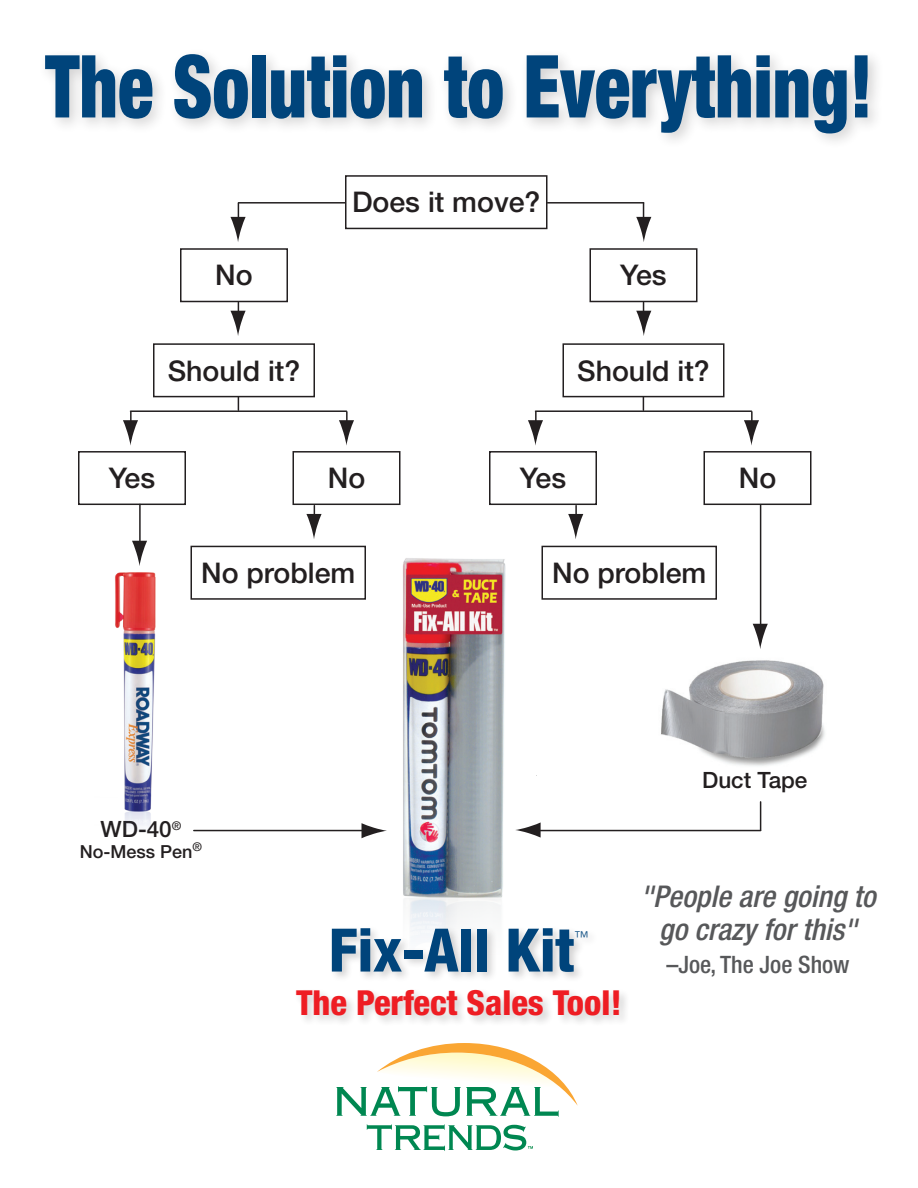
<style>
.page{position:relative;width:918px;height:1188px;background:#fff}
.page>*{position:absolute;margin:0;border:0;box-sizing:border-box;transform-origin:0 0}
.t1{font:900 condensed 87px "Helvetica Neue LT Std";color:#00447b;scale:.85 1}
.t2{font:800 condensed 60px "Helvetica Neue LT Std";color:#00447b}
.t3{font:800 condensed 34.5px "Helvetica Neue LT Std";color:#ee1d23}
.t4{font:italic 500 condensed 30px/33px "Helvetica Neue LT Std";color:#57585a;text-align:center}
.t5{font:500 28.5px "Helvetica Neue LT Std";color:#231f20}
.t6{font:500 condensed 24px "Helvetica Neue LT Std";color:#57585a}
.t7{font:500 22.5px "Helvetica Neue LT Std";color:#231f20}
.t8{font:500 18px "Helvetica Neue LT Std";color:#231f20}
.t9{font:300 condensed 15px "Helvetica Neue LT Std";color:#00447b}
</style>
<div class="page">
<img style="left:661px;top:660px;width:164px;height:106px">
<div style="left:37px;top:47px;width:847px;height:103px;background:#231f20;opacity:.2"></div>
<div style="left:345px;top:175px;width:203px;height:54px;border:2px solid #231f20"></div>
<div style="left:590px;top:248px;width:108px;height:54px;border:2px solid #231f20"></div>
<div style="left:180px;top:248px;width:108px;height:54px;border:2px solid #231f20"></div>
<div style="left:562px;top:343px;width:162px;height:54px;border:2px solid #231f20"></div>
<div style="left:153px;top:343px;width:162px;height:54px;border:2px solid #231f20"></div>
<div style="left:489px;top:451px;width:108px;height:54px;border:2px solid #231f20"></div>
<div style="left:704px;top:451px;width:108px;height:54px;border:2px solid #231f20"></div>
<div style="left:78px;top:451px;width:108px;height:54px;border:2px solid #231f20"></div>
<div style="left:292px;top:451px;width:108px;height:54px;border:2px solid #231f20"></div>
<div style="left:190px;top:546px;width:176px;height:54px;border:2px solid #231f20"></div>
<div style="left:542px;top:546px;width:175px;height:54px;border:2px solid #231f20"></div>
<img style="left:115px;top:572px;width:41px;height:255px">
<img style="left:403px;top:558px;width:103px;height:368px">
<div style="left:293px;top:926px;width:337px;height:101px;background:#231f20;opacity:.2"></div>
<hr style="left:548px;top:202px;width:96px;height:2px;background:#231f20">
<hr style="left:238px;top:202px;width:107px;height:2px;background:#231f20">
<svg style="left:636px;top:203px;width:15px;height:39px"></svg>
<svg style="left:230px;top:203px;width:16px;height:39px"></svg>
<svg style="left:636px;top:302px;width:15px;height:34px"></svg>
<svg style="left:230px;top:302px;width:16px;height:34px"></svg>
<svg style="left:238px;top:397px;width:1px;height:13px"></svg>
<hr style="left:130px;top:410px;width:216px;height:2px;background:#231f20">
<svg style="left:123px;top:420px;width:15px;height:26px"></svg>
<hr style="left:130px;top:412px;width:2px;height:26px;background:#231f20">
<svg style="left:339px;top:420px;width:15px;height:26px"></svg>
<hr style="left:346px;top:412px;width:2px;height:26px;background:#231f20">
<svg style="left:643px;top:397px;width:1px;height:13px"></svg>
<hr style="left:536px;top:410px;width:216px;height:2px;background:#231f20">
<svg style="left:528px;top:420px;width:15px;height:26px"></svg>
<hr style="left:535px;top:412px;width:2px;height:26px;background:#231f20">
<svg style="left:744px;top:420px;width:15px;height:26px"></svg>
<hr style="left:751px;top:412px;width:2px;height:26px;background:#231f20">
<svg style="left:306px;top:506px;width:16px;height:33px"></svg>
<svg style="left:568px;top:514px;width:15px;height:25px"></svg>
<hr style="left:575px;top:506px;width:2px;height:26px;background:#231f20">
<svg style="left:132px;top:541px;width:15px;height:25px"></svg>
<hr style="left:139px;top:504px;width:2px;height:55px;background:#231f20">
<svg style="left:753px;top:624px;width:15px;height:25px"></svg>
<hr style="left:760px;top:505px;width:1px;height:137px;background:#231f20">
<svg style="left:760px;top:802px;width:1px;height:28px"></svg>
<hr style="left:194px;top:830px;width:176px;height:1px;background:#231f20">
<hr style="left:526px;top:830px;width:235px;height:1px;background:#231f20">
<svg style="left:362px;top:823px;width:25px;height:15px"></svg>
<svg style="left:515px;top:822px;width:26px;height:16px"></svg>
<svg style="left:367px;top:1124px;width:166px;height:27px"></svg>
<svg style="left:336px;top:1043px;width:242px;height:74px"></svg>
<p class="t1" style="left:45px;top:33px;width:975px">The Solution to Everything!</p>
<p class="t5" style="left:352px;top:185px;width:190px">Does it move?</p>
<p class="t5" style="left:215px;top:258px;width:39px">No</p>
<p class="t5" style="left:620px;top:258px;width:48px">Yes</p>
<p class="t5" style="left:168px;top:353px;width:134px">Should it?</p>
<p class="t5" style="left:577px;top:353px;width:134px">Should it?</p>
<p class="t5" style="left:109px;top:461px;width:48px">Yes</p>
<p class="t5" style="left:328px;top:461px;width:39px">No</p>
<p class="t5" style="left:520px;top:461px;width:48px">Yes</p>
<p class="t5" style="left:739px;top:461px;width:39px">No</p>
<p class="t5" style="left:201px;top:556px;width:156px">No problem</p>
<p class="t5" style="left:552px;top:556px;width:156px">No problem</p>
<p class="t7" style="left:101px;top:816px;width:82px">WD-40<sup>®</sup></p>
<p class="t8" style="left:80px;top:841px;width:124px">No-Mess Pen<sup>®</sup></p>
<p class="t7" style="left:702px;top:767px;width:107px">Duct Tape</p>
<p class="t2" style="left:329px;top:913px;width:247px">Fix-All Kit</p>
<p class="t9" style="left:574px;top:928px;width:16px">™</p>
<p class="t3" style="left:296px;top:981px;width:327px">The Perfect Sales Tool!</p>
<p class="t4" style="left:640px;top:880px;width:237px">"People are going to go crazy for this"</p>
<p class="t6" style="left:666px;top:950px;width:185px">–Joe, The Joe Show</p>
</div>
